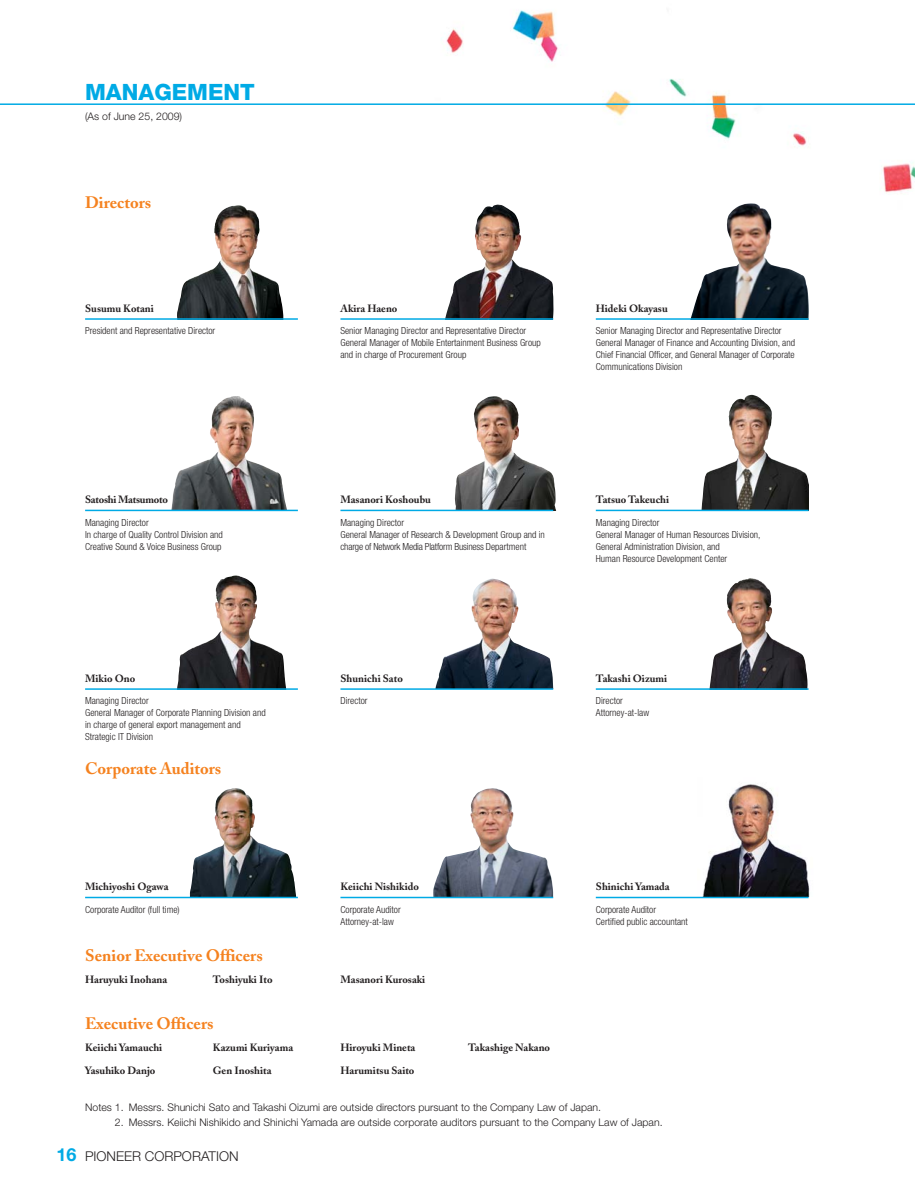
<style>
.page{position:relative;width:915px;height:1191px;background:#fff}
.page>*{position:absolute;margin:0;border:0;box-sizing:border-box;transform-origin:0 0}
.t1{font:800 22.5px "Helvetica Neue";color:#00aae5}
.t2{font:700 16.5px "Adobe Caslon";color:#f5821f}
.t3{font:300 13.5px "Helvetica Neue";color:#231f20}
.t4{font:700 10.5px "Adobe Caslon";color:#231f20}
.t5{font:300 10.5px "Helvetica Neue";color:#231f20}
.t6{font:700 10.5px "Adobe Caslon";letter-spacing:-.025em;color:#231f20}
.t7{font:300 condensed 9.75px/12px "Helvetica Neue";color:#231f20}
.s1{font-weight:700;font-size:18px;color:#00aae5}
</style>
<div class="page">
<img style="left:441px;top:10px;width:473px;height:183px">
<img style="left:177px;top:575px;width:80px;height:113px">
<img style="left:171px;top:396px;width:104px;height:113px">
<img style="left:709px;top:578px;width:99px;height:110px">
<img style="left:701px;top:395px;width:70px;height:114px">
<img style="left:177px;top:205px;width:82px;height:113px">
<img style="left:454px;top:396px;width:101px;height:114px">
<img style="left:189px;top:788px;width:89px;height:108px">
<hr style="left:0;top:103px;width:914px;height:2px;background:#00aae5">
<hr style="left:85px;top:318px;width:213px;height:2px;background:#00aae5">
<hr style="left:85px;top:509px;width:213px;height:2px;background:#00aae5">
<hr style="left:85px;top:688px;width:213px;height:2px;background:#00aae5">
<hr style="left:340px;top:509px;width:213px;height:2px;background:#00aae5">
<hr style="left:595px;top:509px;width:213px;height:2px;background:#00aae5">
<hr style="left:85px;top:896px;width:213px;height:2px;background:#00aae5">
<img style="left:435px;top:578px;width:118px;height:110px">
<img style="left:445px;top:204px;width:108px;height:114px">
<img style="left:691px;top:203px;width:117px;height:115px">
<img style="left:433px;top:788px;width:120px;height:108px">
<img style="left:703px;top:784px;width:107px;height:113px">
<hr style="left:340px;top:896px;width:213px;height:2px;background:#00aae5">
<hr style="left:595px;top:896px;width:213px;height:2px;background:#00aae5">
<hr style="left:340px;top:688px;width:213px;height:2px;background:#00aae5">
<hr style="left:595px;top:688px;width:213px;height:2px;background:#00aae5">
<hr style="left:340px;top:318px;width:213px;height:2px;background:#00aae5">
<hr style="left:595px;top:318px;width:213px;height:2px;background:#00aae5">
<h1 class="t1" style="left:85px;top:84px;width:171px">MANAGEMENT</h1>
<p class="t5" style="left:85px;top:112px;width:98px">(As of June 25, 2009)</p>
<h2 class="t2" style="left:85px;top:196px;width:68px">Directors</h2>
<p class="t4" style="left:85px;top:304px;width:70px">Susumu Kotani</p>
<p class="t7" style="left:85px;top:326px;width:132px">President and Representative Director</p>
<p class="t6" style="left:85px;top:495px;width:84px">Satoshi Matsumoto</p>
<p class="t7" style="left:85px;top:517px;width:139px">Managing Director<br>In charge of Quality Control Division and<br>Creative Sound &amp; Voice Business Group</p>
<p class="t4" style="left:85px;top:674px;width:52px">Mikio Ono</p>
<p class="t7" style="left:85px;top:696px;width:182px">Managing Director<br>General Manager of Corporate Planning Division and in charge of general export management and Strategic IT Division</p>
<h2 class="t2" style="left:85px;top:761px;width:138px">Corporate Auditors</h2>
<p class="t4" style="left:85px;top:882px;width:85px">Michiyoshi Ogawa</p>
<p class="t7" style="left:85px;top:904px;width:96px">Corporate Auditor (full time)</p>
<p class="t4" style="left:340px;top:304px;width:58px">Akira Haeno</p>
<p class="t7" style="left:340px;top:326px;width:202px">Senior Managing Director and Representative Director<br>General Manager of Mobile Entertainment Business Group and in charge of Procurement Group</p>
<p class="t4" style="left:340px;top:495px;width:92px">Masanori Koshoubu</p>
<p class="t7" style="left:340px;top:517px;width:206px">Managing Director<br>General Manager of Research &amp; Development Group and in charge of Network Media Platform Business Department</p>
<p class="t4" style="left:340px;top:674px;width:64px">Shunichi Sato</p>
<p class="t7" style="left:340px;top:696px;width:29px">Director</p>
<p class="t4" style="left:595px;top:304px;width:73px">Hideki Okayasu</p>
<p class="t7" style="left:595px;top:326px;width:201px">Senior Managing Director and Representative Director General Manager of Finance and Accounting Division, and Chief Financial Officer, and General Manager of Corporate Communications Division</p>
<p class="t4" style="left:595px;top:495px;width:75px">Tatsuo Takeuchi</p>
<p class="t7" style="left:595px;top:517px;width:166px">Managing Director<br>General Manager of Human Resources Division, General Administration Division, and<br>Human Resource Development Center</p>
<p class="t4" style="left:595px;top:674px;width:73px">Takashi Oizumi</p>
<p class="t7" style="left:595px;top:696px;width:55px">Director<br>Attorney-at-law</p>
<p class="t4" style="left:340px;top:882px;width:80px">Keiichi Nishikido</p>
<p class="t7" style="left:340px;top:904px;width:62px">Corporate Auditor<br>Attorney-at-law</p>
<p class="t4" style="left:595px;top:882px;width:75px">Shinichi Yamada</p>
<p class="t7" style="left:595px;top:904px;width:94px">Corporate Auditor<br>Certified public accountant</p>
<h2 class="t2" style="left:85px;top:948px;width:179px">Senior Executive Officers</h2>
<p class="t4" style="left:85px;top:975px;width:83px">Haruyuki Inohana</p>
<p class="t4" style="left:213px;top:975px;width:61px">Toshiyuki Ito</p>
<p class="t4" style="left:340px;top:975px;width:86px">Masanori Kurosaki</p>
<h2 class="t2" style="left:85px;top:1016px;width:130px">Executive Officers</h2>
<p class="t4" style="left:85px;top:1043px;width:79px">Keiichi Yamauchi</p>
<p class="t4" style="left:213px;top:1043px;width:82px">Kazumi Kuriyama</p>
<p class="t4" style="left:340px;top:1043px;width:76px">Hiroyuki Mineta</p>
<p class="t4" style="left:468px;top:1043px;width:83px">Takashige Nakano</p>
<p class="t4" style="left:85px;top:1066px;width:72px">Yasuhiko Danjo</p>
<p class="t4" style="left:213px;top:1066px;width:60px">Gen Inoshita</p>
<p class="t4" style="left:340px;top:1066px;width:75px">Harumitsu Saito</p>
<p class="t5" style="left:85px;top:1103px;width:517px">Notes 1. Messrs. Shunichi Sato and Takashi Oizumi are outside directors pursuant to the Company Law of Japan.</p>
<p class="t5" style="left:115px;top:1118px;width:549px">2. Messrs. Keiichi Nishikido and Shinichi Yamada are outside corporate auditors pursuant to the Company Law of Japan.</p>
<h3 class="t3" style="left:57px;top:1151px;width:183px"><span class="s1">16</span> PIONEER CORPORATION</h3>
</div>
